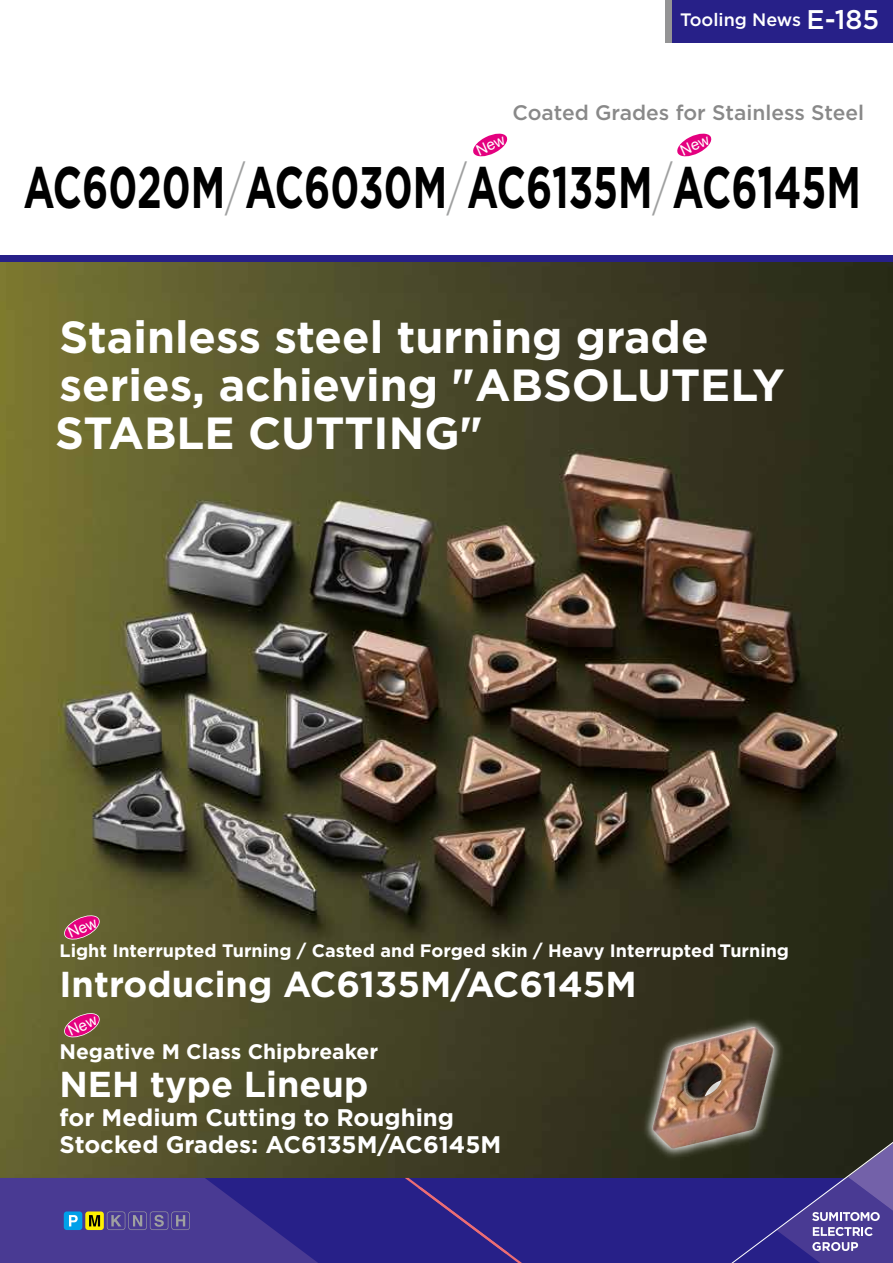
<style>
.page{position:relative;width:893px;height:1263px;background:#fff}
.page>*{position:absolute;margin:0;border:0;box-sizing:border-box;transform-origin:0 0}
.t1{font:700 58.5px "Gotham";color:#000;scale:.68 1}
.t2{font:700 45px/48px "Gotham";color:#fff}
.t3{font:700 36px "Gotham";color:#fff}
.t4{font:700 24px/27px "Gotham";color:#fff}
.t5{font:500 21px "Gotham";color:#898989}
.t6{font:700 21px "Gotham";color:#fff}
.t7{font:700 18px "Gotham";color:#fff}
.t8{font:500 18px "Gotham";color:#fff}
.s1{font-size:27px}
.s2{font-weight:300;color:#9fa0a0}
</style>
<div class="page">
<img style="left:0;top:261px;width:893px;height:917px">
<div style="left:0;top:1178px;width:893px;height:85px;background:#272088"></div>
<svg style="left:405px;top:1178px;width:117px;height:85px"></svg>
<div style="left:0;top:255px;width:893px;height:6px;background:#272088"></div>
<div style="left:672px;top:0;width:221px;height:43px;background:#272088"></div>
<div style="left:665px;top:0;width:7px;height:43px;background:#949495"></div>
<svg style="left:689px;top:1132px;width:204px;height:131px"></svg>
<img style="left:639px;top:1013px;width:148px;height:149px">
<img style="left:652px;top:1027px;width:122px;height:122px">
<svg style="left:0;top:1178px;width:318px;height:85px"></svg>
<svg style="left:473px;top:133px;width:35px;height:24px"></svg>
<svg style="left:677px;top:133px;width:35px;height:24px"></svg>
<svg style="left:63px;top:913px;width:38px;height:28px"></svg>
<svg style="left:63px;top:1011px;width:38px;height:28px"></svg>
<p class="t8" style="left:680px;top:8px;width:201px">Tooling News <span class="s1">E-185</span></p>
<p class="t5" style="left:512px;top:99px;width:353px">Coated Grades for Stainless Steel</p>
<h1 class="t1" style="left:23px;top:149px;width:1233px">AC6020M<span class="s2">/</span>AC6030M<span class="s2">/</span>AC6135M<span class="s2">/</span>AC6145M</h1>
<p class="t2" style="left:55px;top:313px;width:731px">Stainless steel turning grade series, achieving "ABSOLUTELY<br>STABLE CUTTING"</p>
<p class="t7" style="left:60px;top:939px;width:731px">Light Interrupted Turning / Casted and Forged skin / Heavy Interrupted Turning</p>
<p class="t3" style="left:60px;top:960px;width:579px">Introducing AC6135M/AC6145M</p>
<p class="t6" style="left:60px;top:1038px;width:320px">Negative M Class Chipbreaker</p>
<p class="t3" style="left:60px;top:1061px;width:310px">NEH type Lineup</p>
<p class="t4" style="left:60px;top:1104px;width:443px">for Medium Cutting to Roughing<br>Stocked Grades: AC6135M/AC6145M</p>
</div>
